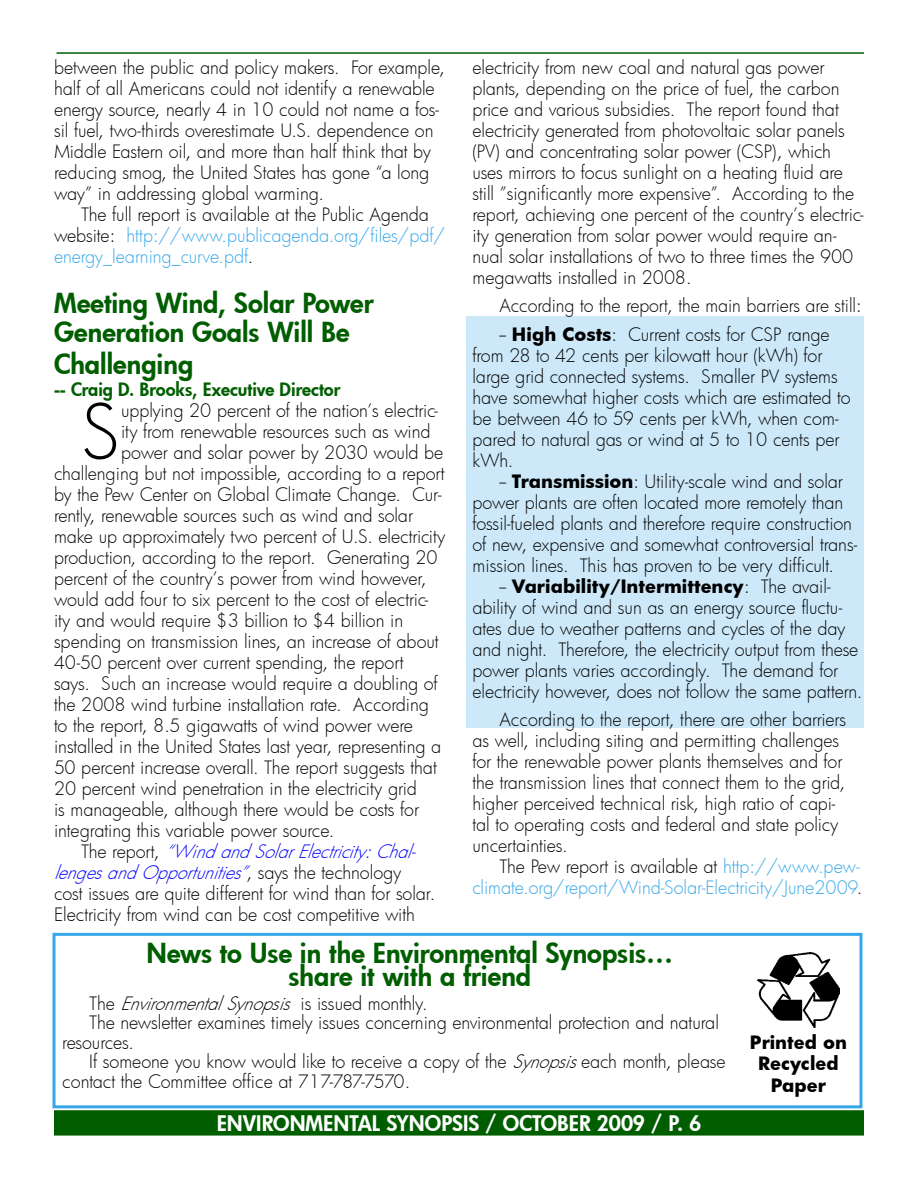
<style>
.page{position:relative;width:918px;height:1188px;background:#fff}
.page>*{position:absolute;margin:0;border:0;box-sizing:border-box;transform-origin:0 0}
.Body_text{font:300 73.65px "Futura";color:#000}
.Subhead_1{font:800 27px/28.5px "Futura";color:#005e00}
.Subhead_2{font:800 21px "Futura";color:#fff}
.Body_text-2{font:300 18px/21px "Futura";letter-spacing:-.005em;color:#000}
.Body_text-3{font:300 18px/21px "Futura";letter-spacing:-.005em;color:#36a7e9}
.Body_text-4{font:italic 300 18px "Futura";color:#000}
.Subhead_2-2{font:800 18px "Futura";color:#005e00}
.Subhead_2-3{font:700 18px/21.6px "Futura";color:#000;text-align:center}
.s1{color:#000}
.s2{font-style:italic;color:#00f}
.s3{font-weight:700}
.s4{font-style:normal}
.s5{font-style:italic}
</style>
<div class="page">
<div style="left:466px;top:316px;width:398px;height:412px;background:#cde9f9"></div>
<div style="left:55px;top:1111px;width:808px;height:24px;background:#005e00"></div>
<div style="left:54px;top:1110px;width:810px;height:26px;border:2px solid #005e00"></div>
<hr style="left:57px;top:52px;width:807px;height:2px;background:#005e00">
<img style="left:757px;top:953px;width:82px;height:74px">
<div style="left:52px;top:933px;width:810px;height:175px;border:3px solid #36a7e9"></div>
<p class="Body_text-2" style="left:54px;top:57px;width:393px">between the public and policy makers. For example, half of all Americans could not identify a renewable energy source, nearly 4 in 10 could not name a fos&shy;sil fuel, two-thirds overestimate U.S. dependence on Middle Eastern oil, and more than half think that by reducing smog, the United States has gone “a long way” in addressing global warming.</p>
<p class="Body_text-3" style="left:54px;top:204px;width:393px;text-indent:27px"><span class="s1">The full report is available at the Public Agenda website:</span> http://www.publicagenda.org/files/pdf/ energy_learning_curve.pdf<span class="s1">.</span></p>
<p class="Subhead_1" style="left:54px;top:289px;width:321px">Meeting Wind, Solar Power<br>Generation Goals Will Be</p>
<p class="Subhead_1" style="left:54px;top:349px;width:141px">Challenging</p>
<p class="Subhead_2-2" style="left:54px;top:377px;width:288px">-- Craig D. Brooks, Executive Director</p>
<p class="Body_text" style="left:81px;top:382px;width:42px">S</p>
<p class="Body_text-2" style="left:121px;top:399px;width:318px">upplying 20 percent of the nation’s electric-</p>
<p class="Body_text-2" style="left:121px;top:420px;width:311px">ity from renewable resources such as wind</p>
<p class="Body_text-2" style="left:121px;top:441px;width:324px">power and solar power by 2030 would be</p>
<p class="Body_text-2" style="left:54px;top:462px;width:392px">challenging but not impossible, according to a report</p>
<p class="Body_text-2" style="left:54px;top:483px;width:389px">by the Pew Center on Global Climate Change. Cur-</p>
<p class="Body_text-2" style="left:54px;top:504px;width:361px">rently, renewable sources such as wind and solar</p>
<p class="Body_text-2" style="left:54px;top:525px;width:393px">make up approximately two percent of U.S. electricity</p>
<p class="Body_text-2" style="left:54px;top:546px;width:385px">production, according to the report. Generating 20</p>
<p class="Body_text-2" style="left:54px;top:567px;width:374px">percent of the country’s power from wind however,</p>
<p class="Body_text-2" style="left:54px;top:588px;width:376px">would add four to six percent to the cost of electric-</p>
<p class="Body_text-2" style="left:54px;top:609px;width:351px">ity and would require $3 billion to $4 billion in</p>
<p class="Body_text-2" style="left:54px;top:630px;width:386px">spending on transmission lines, an increase of about</p>
<p class="Body_text-2" style="left:54px;top:651px;width:351px">40-50 percent over current spending, the report</p>
<p class="Body_text-2" style="left:54px;top:672px;width:385px">says. Such an increase would require a doubling of</p>
<p class="Body_text-2" style="left:54px;top:693px;width:376px">the 2008 wind turbine installation rate. According</p>
<p class="Body_text-2" style="left:54px;top:714px;width:361px">to the report, 8.5 gigawatts of wind power were</p>
<p class="Body_text-2" style="left:54px;top:735px;width:389px">installed in the United States last year, representing a</p>
<p class="Body_text-2" style="left:54px;top:756px;width:384px">50 percent increase overall. The report suggests that</p>
<p class="Body_text-2" style="left:54px;top:777px;width:364px">20 percent wind penetration in the electricity grid</p>
<p class="Body_text-2" style="left:54px;top:798px;width:367px">is manageable, although there would be costs for</p>
<p class="Body_text-2" style="left:54px;top:819px;width:282px">integrating this variable power source.</p>
<p class="Body_text-2" style="left:54px;top:840px;width:383px;text-indent:27px">T h e r e p o r t , <span class="s2">“WindandSolarElectricity:Chal&shy;lengesandOpportunities”</span>, s a ys t h e t e c h n o l o g y<br>cost issues are quite different for wind than for solar.<br>Electricity from wind can be cost competitive with</p>
<p class="Body_text-2" style="left:472px;top:57px;width:392px">electricity from new coal and natural gas power plants, depending on the price of fuel, the carbon price and various subsidies. The report found that electricity generated from photovoltaic solar panels (PV) and concentrating solar power (CSP), which uses mirrors to focus sunlight on a heating fluid are still ”significantly more expensive”. According to the report, achieving one percent of the country’s electric&shy;ity generation from solar power would require an&shy;nual solar installations of two to three times the 900 megawatts installed in 2008.</p>
<p class="Body_text-2" style="left:500px;top:295px;width:364px">According to the report, the main barriers are still:</p>
<p class="Body_text-2" style="left:472px;top:323px;width:380px;text-indent:27px">-- <span class="s3">High Costs</span>: Current costs for CSP range from 28 to 42 cents per kilowatt hour (kWh) for large grid connected systems. Smaller PV systems have somewhat higher costs which are estimated to be between 46 to 59 cents per kWh, when com&shy;pared to natural gas or wind at 5 to 10 cents per kWh.</p>
<p class="Body_text-2" style="left:472px;top:470px;width:386px;text-indent:27px">-- <span class="s3">Transmission</span>: Utility-scale wind and solar power plants are often located more remotely than fossil-fueled plants and therefore require construction of new, expensive and somewhat controversial trans&shy;mission lines. This has proven to be very difficult.</p>
<p class="Body_text-2" style="left:472px;top:575px;width:391px;text-indent:27px">-- <span class="s3">Variability/Intermittency</span>: The avail&shy;ability of wind and sun as an energy source fluctu&shy;ates due to weather patterns and cycles of the day and night. Therefore, the electricity output from these power plants varies accordingly. The demand for electricity however, does not follow the same pattern.</p>
<p class="Body_text-2" style="left:472px;top:708px;width:375px;text-indent:27px">According to the report, there are other barriers as well, including siting and permitting challenges for the renewable power plants themselves and for the transmission lines that connect them to the grid, higher perceived technical risk, high ratio of capi&shy;tal to operating costs and federal and state policy uncertainties.</p>
<p class="Body_text-3" style="left:472px;top:855px;width:391px;line-height:21.6px;text-align:right"><span class="s1">The Pew report is available at</span> http://www.pew&shy;climate.org/report/Wind-Solar-Electricity/June2009<span class="s1">.</span></p>
<p class="Subhead_1" style="left:146px;top:938px;width:528px">News to Use in the Environmental Synopsis…</p>
<p class="Subhead_1" style="left:289px;top:961px;width:244px">share it with a friend</p>
<p class="Body_text-4" style="left:89px;top:991px;width:340px"><span class="s4">T h e</span> EnvironmentalSynopsis <span class="s4">i s i s s u e d m o n t h l y .</span></p>
<p class="Body_text-2" style="left:62px;top:1012px;width:658px;line-height:19.5px;text-indent:27px">The newsletter examines timely issues concerning environmental protection and natural resources.</p>
<p class="Body_text-2" style="left:62px;top:1051px;width:665px;line-height:19.5px;text-indent:27px">If someone you know would like to receive a copy of the <span class="s5">Synopsis</span>each month, please contact the Committee office at 717-787-7570.</p>
<p class="Subhead_2" style="left:217px;top:1109px;width:486px">ENVIRONMENTAL SYNOPSIS / OCTOBER 2009 / P. 6</p>
<p class="Subhead_2-3" style="left:750px;top:1031px;width:99px">Printed on<br>Recycled<br>Paper</p>
</div>
